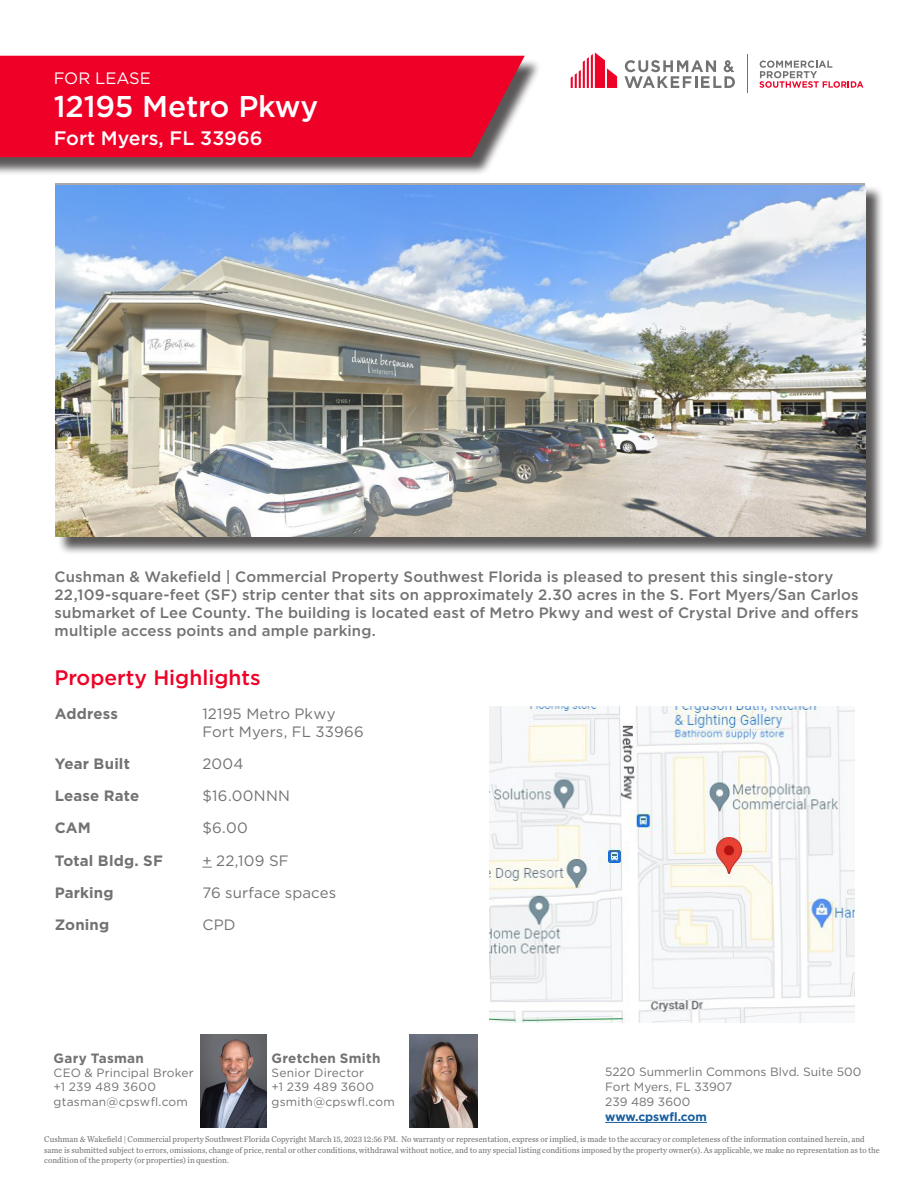
<style>
.page{position:relative;width:918px;height:1188px;background:#fff}
.page>*{position:absolute;margin:0;border:0;box-sizing:border-box;transform-origin:0 0}
.Property_Name___Addr{font:500 30px "Gotham";letter-spacing:-.005em;color:#fff}
.Section_Head_-_red{font:500 21px "Gotham";color:#ef0027}
.Property_Name___Addr-2{font:500 19.5px "Gotham";color:#fff}
.Banner_Callout_Text{font:16.5px "Gotham";color:#fff}
.Table_text_-_small{font:500 15px/18px "Gotham";letter-spacing:.01em;color:#717271}
.Table_text_-_small-2{font:15px "Gotham";letter-spacing:.01em;color:#717271}
.Table_text_-_small-3{font:700 15px "Gotham";letter-spacing:.01em;color:#717271}
.Broker_Name{font:700 13.5px "Gotham";letter-spacing:.02em;color:#717271}
.Broker_Contact_Small{font:12px/14.4px "Gotham";letter-spacing:.015em;color:#717271}
.Company_Address_Text{font:12px/15px "Gotham";color:#717271}
.URL{font:700 12px "Gotham";letter-spacing:-.005em;color:#175d9e}
.disclaimer{font:8.7px/10.4px "Chronicle Text G2";color:#717271;scale:.95 1}
</style>
<div class="page">
<img style="left:201px;top:1035px;width:66px;height:93px">
<hr style="left:605px;top:1122px;width:102px;height:1px;background:#175d9e">
<img style="left:410px;top:1035px;width:68px;height:93px">
<hr style="left:747px;top:54px;width:1px;height:39px;background:#717271">
<svg style="left:571px;top:53px;width:46px;height:35px"></svg>
<svg style="left:624px;top:60px;width:111px;height:28px"></svg>
<svg style="left:759px;top:61px;width:104px;height:27px"></svg>
<div style="left:58px;top:185px;width:826px;height:370px;background:#231f20;opacity:.75"></div>
<img style="left:55px;top:186px;width:810px;height:350px">
<div style="left:0;top:58px;width:543px;height:118px;background:#231f20;opacity:.75"></div>
<div style="left:0;top:56px;width:525px;height:101px;background:#ef0027"></div>
<img style="left:490px;top:707px;width:365px;height:315px">
<p class="Banner_Callout_Text" style="left:54px;top:67px;width:99px">FOR LEASE</p>
<p class="Property_Name___Addr" style="left:54px;top:87px;width:266px">12195 Metro Pkwy</p>
<p class="Property_Name___Addr-2" style="left:54px;top:125px;width:210px">Fort Myers, FL 33966</p>
<p class="Table_text_-_small" style="left:55px;top:568px;width:806px">Cushman &amp; Wakefield | Commercial Property Southwest Florida is pleased to present this single-story 22,109-square-feet (SF) strip center that sits on approximately 2.30 acres in the S. Fort Myers/San Carlos submarket of Lee County. The building is located east of Metro Pkwy and west of Crystal Drive and offers multiple access points and ample parking.</p>
<p class="Section_Head_-_red" style="left:54px;top:663px;width:208px">Property Highlights</p>
<p class="Table_text_-_small-3" style="left:55px;top:703px;width:65px">Address</p>
<p class="Table_text_-_small-2" style="left:202px;top:704px;width:135px">12195 Metro Pkwy</p>
<p class="Table_text_-_small-2" style="left:202px;top:722px;width:163px">Fort Myers, FL 33966</p>
<p class="Table_text_-_small-3" style="left:55px;top:754px;width:77px">Year Built</p>
<p class="Table_text_-_small-2" style="left:202px;top:754px;width:43px">2004</p>
<p class="Table_text_-_small-3" style="left:55px;top:786px;width:86px">Lease Rate</p>
<p class="Table_text_-_small-2" style="left:202px;top:786px;width:89px">$16.00NNN</p>
<p class="Table_text_-_small-3" style="left:55px;top:818px;width:38px">CAM</p>
<p class="Table_text_-_small-2" style="left:202px;top:818px;width:47px">$6.00</p>
<p class="Table_text_-_small-3" style="left:55px;top:850px;width:110px">Total Bldg. SF</p>
<p class="Table_text_-_small-2" style="left:202px;top:851px;width:88px">+ 22,109 SF</p>
<p class="Table_text_-_small-3" style="left:55px;top:883px;width:60px">Parking</p>
<p class="Table_text_-_small-2" style="left:202px;top:883px;width:135px">76 surface spaces</p>
<p class="Table_text_-_small-3" style="left:55px;top:915px;width:56px">Zoning</p>
<p class="Table_text_-_small-2" style="left:202px;top:915px;width:35px">CPD</p>
<p class="Broker_Name" style="left:272px;top:1049px;width:110px">Gretchen Smith</p>
<p class="Broker_Contact_Small" style="left:272px;top:1065px;width:125px">Senior Director<br>+1 239 489 3600 gsmith@cpswfl.com</p>
<p class="Broker_Name" style="left:54px;top:1049px;width:92px">Gary Tasman</p>
<p class="Broker_Contact_Small" style="left:54px;top:1065px;width:142px">CEO &amp; Principal Broker +1 239 489 3600 gtasman@cpswfl.com</p>
<p class="disclaimer" style="left:44px;top:1134px;width:881px">Cushman &amp; Wakefield | Commercial property Southwest Florida Copyright March 15, 2023 12:56 PM. No warranty or representation, express or implied, is made to the accuracy or completeness of the information contained herein, and same is submitted subject to errors, omissions, change of price, rental or other conditions, withdrawal without notice, and to any special listing conditions imposed by the property owner(s). As applicable, we make no representation as to the condition of the property (or properties) in question.</p>
<p class="Company_Address_Text" style="left:605px;top:1064px;width:258px">5220 Summerlin Commons Blvd. Suite 500</p>
<p class="Company_Address_Text" style="left:605px;top:1079px;width:129px">Fort Myers, FL 33907<br>239 489 3600</p>
<p class="URL" style="left:605px;top:1109px;width:103px">www.cpswfl.com</p>
</div>
